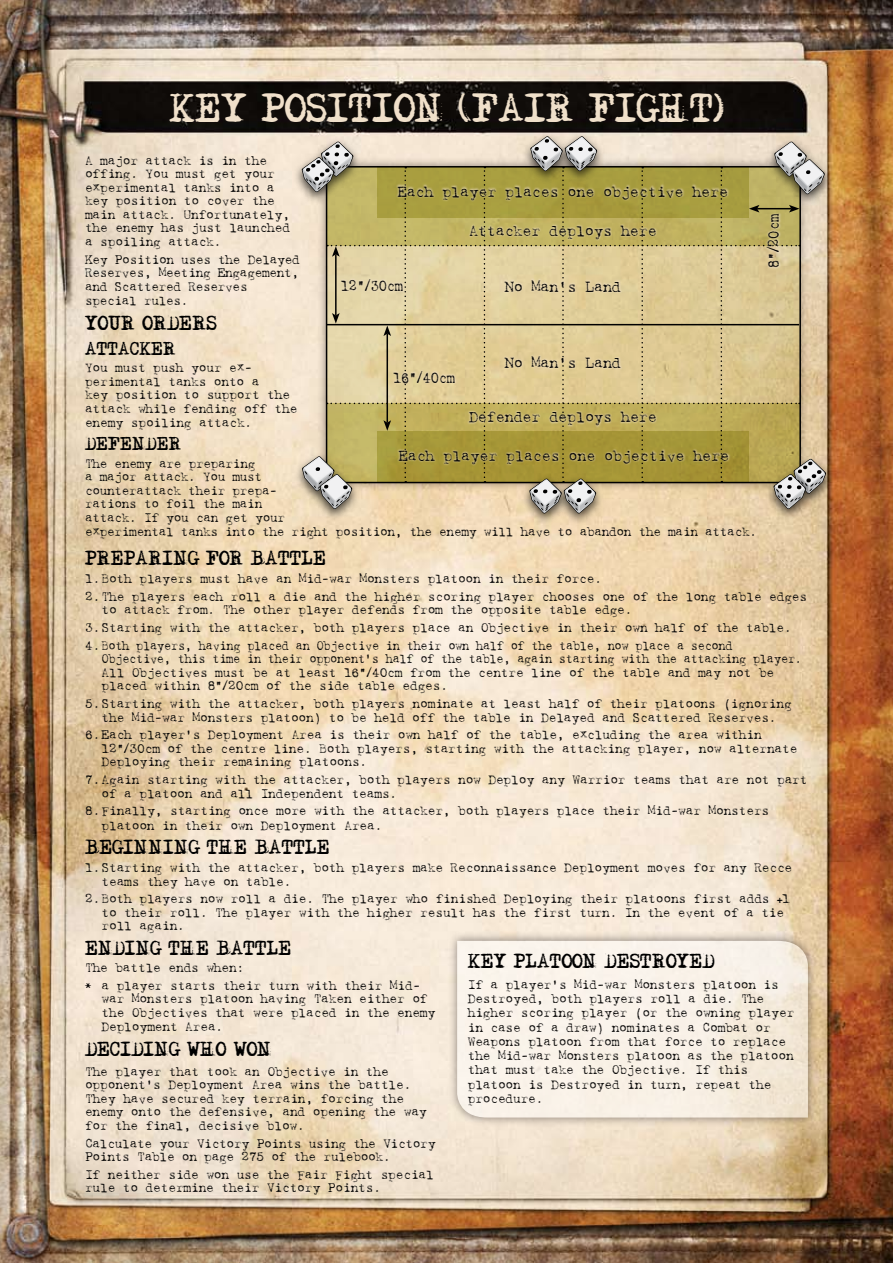
<style>
.page{position:relative;width:893px;height:1263px;background:#fff}
.page>*{position:absolute;margin:0;border:0;box-sizing:border-box;transform-origin:0 0}
.t1{font:36px "Adler";letter-spacing:-.01em;color:#f0e0ca}
.t2{font:18px "Adler";letter-spacing:-.01em;color:#000}
.t3{font:16.5px "Adler";letter-spacing:-.01em;color:#000}
.t4{font:15px "Harting";letter-spacing:-.01em;color:#000}
.t5{font:15px "Harting";letter-spacing:-.01em;color:#000;scale:.9 1}
.t6{font:12.75px/13.5px "Harting";letter-spacing:-.01em;color:#000}
.t7{font:12.75px/13.5px "Harting";letter-spacing:-.01em;color:#000;scale:.93 1}
.t8{font:12.75px "Adler";color:#000}
.s1{font-family:"Adler"}
</style>
<div class="page">
<img style="left:0;top:0;width:893px;height:1263px">
<svg style="left:447px;top:931px;width:371px;height:196px;background:#ddceb9"></svg>
<svg style="left:457px;top:941px;width:351px;height:176px;background:#f7efe5"></svg>
<div style="left:292px;top:450px;width:52px;height:56px;background:#000;opacity:.75"></div>
<div style="left:310px;top:468px;width:52px;height:55px;background:#000;opacity:.75"></div>
<div style="left:519px;top:473px;width:52px;height:55px;background:#000;opacity:.75"></div>
<div style="left:554px;top:473px;width:52px;height:55px;background:#000;opacity:.75"></div>
<div style="left:555px;top:131px;width:52px;height:55px;background:#000;opacity:.75"></div>
<div style="left:520px;top:131px;width:52px;height:55px;background:#000;opacity:.75"></div>
<div style="left:782px;top:154px;width:52px;height:55px;background:#000;opacity:.75"></div>
<div style="left:784px;top:453px;width:51px;height:55px;background:#000;opacity:.75"></div>
<div style="left:764px;top:468px;width:51px;height:55px;background:#000;opacity:.75"></div>
<div style="left:292px;top:151px;width:52px;height:56px;background:#000;opacity:.75"></div>
<svg style="left:302px;top:137px;width:525px;height:376px;background:#cbbb86"></svg>
<div style="left:395px;top:183px;width:335px;height:19px;background:#f0e0ca;opacity:.75"></div>
<div style="left:467px;top:222px;width:192px;height:20px;background:#f0e0ca;opacity:.75"></div>
<div style="left:339px;top:277px;width:66px;height:17px;background:#e6d8b0"></div>
<div style="left:502px;top:277px;width:121px;height:17px;background:#f0e0ca;opacity:.75"></div>
<div style="left:502px;top:353px;width:121px;height:18px;background:#f0e0ca;opacity:.75"></div>
<div style="left:391px;top:369px;width:66px;height:17px;background:#f0e0ca;opacity:.75"></div>
<div style="left:396px;top:447px;width:335px;height:20px;background:#f0e0ca;opacity:.75"></div>
<div style="left:467px;top:409px;width:192px;height:19px;background:#f0e0ca;opacity:.75"></div>
<div style="left:765px;top:211px;width:17px;height:59px;background:#f0e0ca;opacity:.75"></div>
<h1 class="t1" style="left:170px;top:92px;width:555px">KEY POSITION (FAIR FIGHT)</h1>
<p class="t6" style="left:85px;top:155px;width:207px">A major attack is in the offing. You must get your experimental tanks into a key position to cover the main attack. Unfortunately, the enemy has just launched a spoiling attack.</p>
<p class="t6" style="left:85px;top:253px;width:216px">Key Position uses the Delayed<br>Reserves, Meeting Engagement, and Scattered Reserves special rules.</p>
<h2 class="t2" style="left:85px;top:315px;width:134px">YOUR ORDERS</h2>
<p class="t3" style="left:85px;top:341px;width:58px">ATTACKER</p>
<p class="t6" style="left:85px;top:362px;width:214px">You must push your ex&shy;perimental tanks onto a<br>key position to support the attack while fending off the enemy spoiling attack.</p>
<p class="t3" style="left:85px;top:437px;width:25px">DEFEN</p>
<p class="t3" style="left:146px;top:437px;width:25px">DER</p>
<p class="t6" style="left:85px;top:458px;width:202px">The enemy are preparing<br>a major attack. You must counter-attack their prepa&shy;rations to foil the main attack. If you can get your</p>
<p class="t4" style="left:398px;top:185px;width:332px">Each player places one objective here</p>
<p class="t4" style="left:469px;top:224px;width:189px">Attacker deploys here</p>
<p class="t5" style="left:341px;top:279px;width:70px">12”<span class="s1">/</span>30cm</p>
<p class="t4" style="left:505px;top:280px;width:118px">No Man’s Land</p>
<p class="t5" style="left:393px;top:371px;width:70px">16”<span class="s1">/</span>40cm</p>
<p class="t4" style="left:505px;top:356px;width:118px">No Man’s Land</p>
<p class="t4" style="left:469px;top:411px;width:189px">Defender deploys here</p>
<p class="t4" style="left:399px;top:449px;width:332px">Each player places one objective here</p>
<p class="t5" style="left:767px;top:268px;width:62px;rotate:-90deg">8”<span class="s1">/</span>20cm</p>
<p class="t6" style="left:85px;top:526px;width:673px">experimental tanks into the right position, the enemy will have to abandon the main attack.</p>
<h2 class="t2" style="left:85px;top:551px;width:243px">PREPARING FOR BATTLE</h2>
<p class="t6" style="left:85px;top:571px;width:724px;line-height:17.7px">1.Both players must have an Mid-war Monsters platoon in their force.<br>2.The players each roll a die and the higher scoring player chooses one of the long table edges</p>
<p class="t6" style="left:85px;top:602px;width:708px;line-height:17.7px;text-indent:16px">to attack from. The other player defends from the opposite table edge.<br>3.Starting with the attacker, both players place an Objective in their own half of the table.<br>4.Both players, having placed an Objective in their own half of the table, now place a second</p>
<p class="t7" style="left:102px;top:653px;width:755px">Objective, this time in their opponent’s half of the table, again starting with the attacking player.<br>All Objectives must be at least 16”<span class="s1">/</span>40cm from the centre line of the table and may not be placed within 8”<span class="s1">/</span>20cm of the side table edges.</p>
<p class="t6" style="left:85px;top:698px;width:708px;text-align:center">5.Starting with the attacker, both players nominate at least half of their platoons (ignoring the Mid-war Monsters platoon) to be held off the table in Delayed and Scattered Reserves.</p>
<p class="t6" style="left:102px;top:729px;width:697px;text-indent:-16px">6.Each player’s Deployment Area is their own half of the table, excluding the area within<br>12”<span class="s1">/</span>30cm of the centre line. Both players, starting with the attacking player, now alternate<br>Deploying their remaining platoons.</p>
<p class="t6" style="left:102px;top:774px;width:707px;text-indent:-16px">7.Again starting with the attacker, both players now Deploy any Warrior teams that are not part of a platoon and all Independent teams.</p>
<p class="t6" style="left:102px;top:805px;width:669px;line-height:14.2px;text-indent:-16px">8.Finally, starting once more with the attacker, both players place their Mid-war Monsters platoon in their own Deployment Area.</p>
<h2 class="t2" style="left:85px;top:840px;width:247px">BEGINNING THE BATTLE</h2>
<p class="t6" style="left:102px;top:862px;width:692px;text-indent:-16px">1.Starting with the attacker, both players make Reconnaissance Deployment moves for any Recce teams they have on table.</p>
<p class="t6" style="left:102px;top:893px;width:690px;line-height:13px;text-indent:-16px">2.Both players now roll a die. The player who finished Deploying their platoons first adds <span class="s1">+</span>1 to their roll. The player with the higher result has the first turn. In the event of a tie roll again.</p>
<h2 class="t2" style="left:85px;top:940px;width:208px">ENDING THE BATTLE</h2>
<h2 class="t2" style="left:468px;top:954px;width:249px">KEY PLATOON DESTROYED</h2>
<p class="t6" style="left:468px;top:978px;width:328px;line-height:14.2px">If a player’s Mid-war Monsters platoon is Destroyed, both players roll a die. The higher scoring player (or the owning player in case of a draw) nominates a Combat or Weapons platoon from that force to replace the Mid-war Monsters platoon as the platoon that must take the Objective. If this platoon is Destroyed in turn, repeat the procedure.</p>
<p class="t6" style="left:102px;top:960px;width:320px;line-height:17.7px;text-indent:-16px">The battle ends when:<br>a player starts their turn with their Mid-</p>
<p class="t6" style="left:102px;top:993px;width:336px">war Monsters platoon having Taken either of the Objectives that were placed in the enemy<br>Deployment Area.</p>
<h2 class="t2" style="left:85px;top:1041px;width:188px">DECIDING WHO WON</h2>
<p class="t6" style="left:85px;top:1066px;width:343px">The player that took an Objective in the opponent’s Deployment Area wins the battle.<br>They have secured key terrain, forcing the enemy onto the defensive, and opening the way for the final, decisive blow.</p>
<p class="t6" style="left:85px;top:1137px;width:352px">Calculate your Victory Points using the Victory<br>Points Table on page 275 of the rulebook.</p>
<p class="t6" style="left:85px;top:1169px;width:350px">If neither side won use the Fair Fight special rule to determine their Victory Points.</p>
<p class="t8" style="left:85px;top:979px;width:7px">*</p>
</div>
